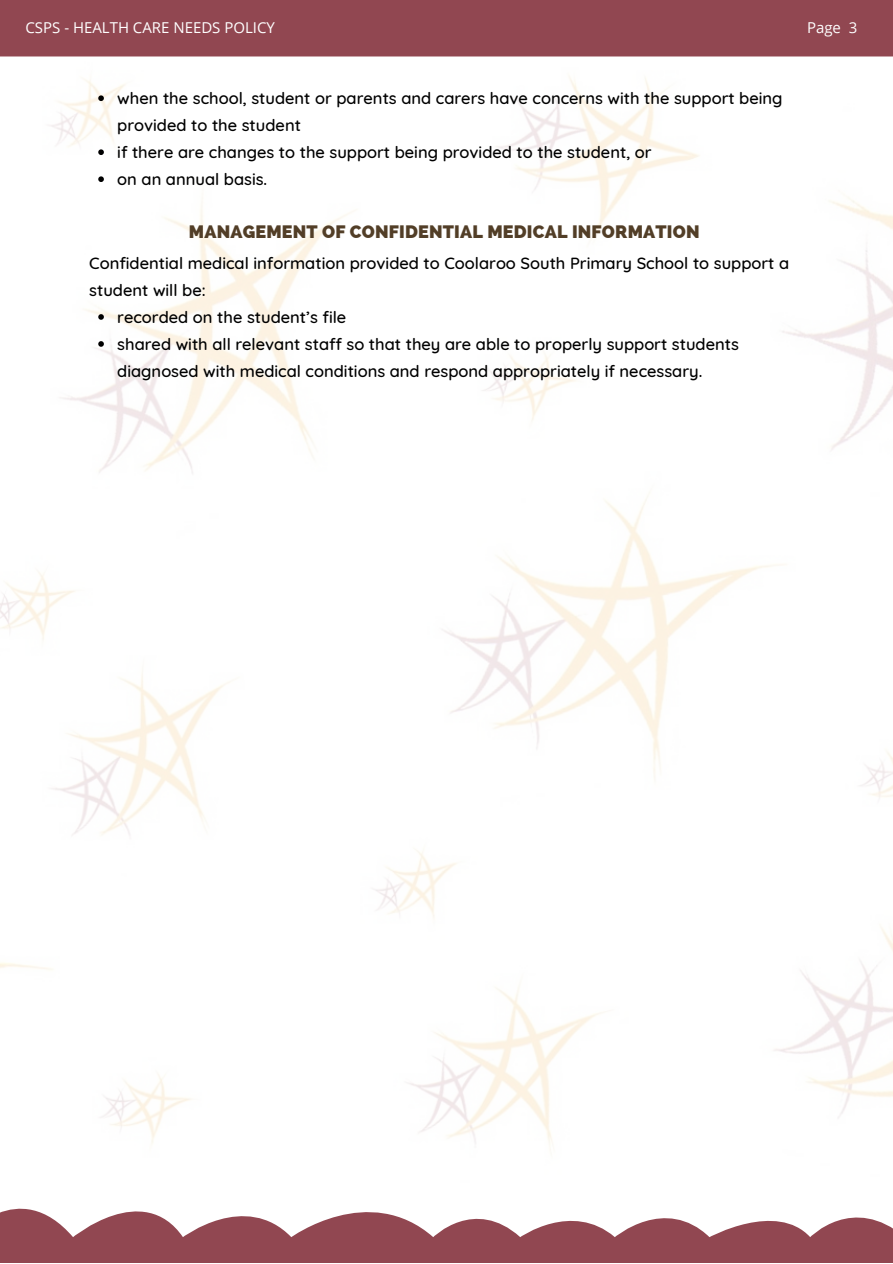
<style>
.page{position:relative;width:893px;height:1264px;background:#fff}
.page>*{position:absolute;margin:0;border:0;box-sizing:border-box;transform-origin:0 0}
.t1{font:800 18px "Raleway";letter-spacing:.01em;color:#523e27}
.t2{font:500 16.5px/27px "Quicksand";color:#000}
.t3{font:15px "Open Sans";color:#fff}
</style>
<div class="page">
<img style="left:0;top:56px;width:892px;height:1089px">
<svg style="left:0;top:1208px;width:892px;height:54px;fill:#914751"></svg>
<div style="left:0;top:0;width:892px;height:56px;background:#914751"></div>
<svg style="left:98px;top:95px;width:6px;height:6px"></svg>
<svg style="left:98px;top:149px;width:6px;height:6px"></svg>
<svg style="left:98px;top:176px;width:6px;height:6px"></svg>
<svg style="left:98px;top:314px;width:6px;height:6px"></svg>
<svg style="left:98px;top:341px;width:6px;height:6px"></svg>
<p class="t3" style="left:25px;top:16px;width:251px">CSPS - HEALTH CARE NEEDS POLICY</p>
<p class="t3" style="left:807px;top:16px;width:52px">Page 3</p>
<p class="t2" style="left:117px;top:85px;width:666px">when the school, student or parents and carers have concerns with the support being provided to the student</p>
<p class="t2" style="left:117px;top:139px;width:536px">if there are changes to the support being provided to the student, or</p>
<p class="t2" style="left:117px;top:166px;width:151px">on an annual basis.</p>
<p class="t1" style="left:189px;top:221px;width:512px">MANAGEMENT OF CONFIDENTIAL MEDICAL INFORMATION</p>
<p class="t2" style="left:89px;top:249px;width:701px">Confidential medical information provided to Coolaroo South Primary School to support a student will be:</p>
<p class="t2" style="left:117px;top:303px;width:230px">recorded on the student’s file</p>
<p class="t2" style="left:117px;top:330px;width:623px">shared with all relevant staff so that they are able to properly support students diagnosed with medical conditions and respond appropriately if necessary.</p>
</div>
